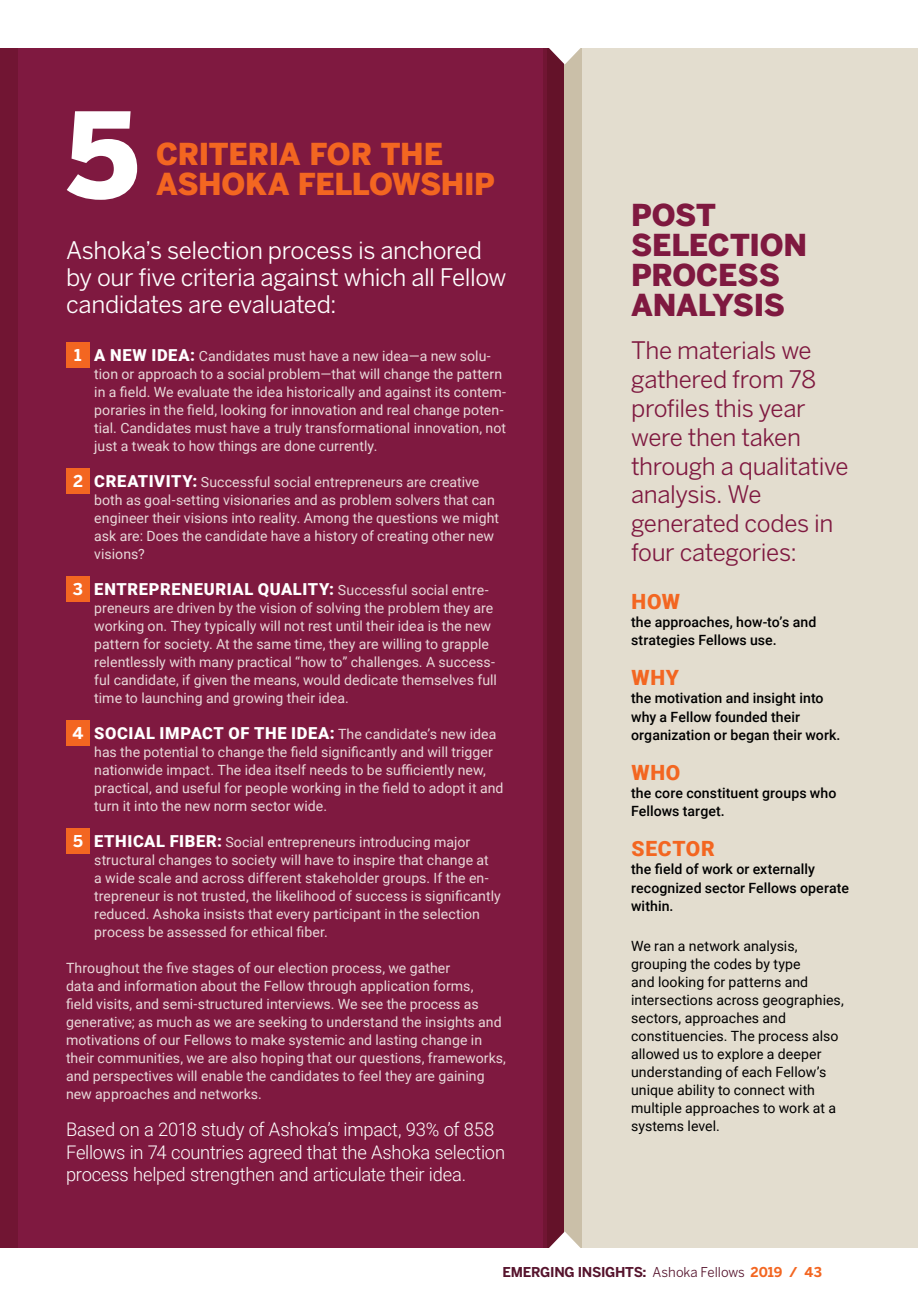
<style>
.page{position:relative;width:918px;height:1296px;background:#fff}
.page>*{position:absolute;margin:0;border:0;box-sizing:border-box;transform-origin:0 0}
.t1{font:900 117.45px "Benton Sans";color:#fff}
.t2{font:900 30px/30px "Benton Sans";letter-spacing:-.015em;color:#f36621}
.t3{font:900 30px/30px "Benton Sans";letter-spacing:-.01em;color:#7f1940}
.t4{font:24px/28.8px "Benton Sans";letter-spacing:-.015em;color:#7f1940}
.t5{font:24px/27px "Benton Sans";letter-spacing:-.015em;color:#fff}
.t6{font:900 21px "Roboto";letter-spacing:.035em;color:#f36621}
.t7{font:300 18.75px/22.5px "Roboto";letter-spacing:-.015em;color:#fff}
.t8{font:900 16.5px "Roboto";letter-spacing:.04em;color:#fff}
.t9{font:14.1px/18px "Roboto";letter-spacing:.005em;color:#e8d8d9}
.t10{font:14.1px/18px "Roboto";letter-spacing:.005em;color:#000}
.t11{font:500 14.1px/18px "Roboto";letter-spacing:.005em;color:#000}
.t12{font:700 13.5px "Benton Sans";letter-spacing:-.02em;color:#56142d}
.s1{font-family:"Benton Sans";font-weight:700;font-size:16.2px;color:#fff}
.s2{font-weight:900;font-size:16.5px;color:#fff}
.s3{font-family:"Benton Sans";font-weight:700;font-size:16.2px}
.s4{font-weight:400;font-size:14.1px;color:#e8d8d9}
.s5{font-weight:400}
.s6{color:#f36621}
</style>
<div class="page">
<div style="left:543px;top:48px;width:375px;height:1200px;background:#e3ddcf"></div>
<div style="left:0;top:48px;width:564px;height:1200px;background:#7f1940"></div>
<div style="left:0;top:48px;width:18px;height:1200px;background:#711533"></div>
<svg style="left:548px;top:64px;width:34px;height:1168px;background:#996d6c"></svg>
<div style="left:66px;top:343px;width:24px;height:25px;background:#f36621"></div>
<div style="left:66px;top:469px;width:24px;height:25px;background:#f36621"></div>
<div style="left:66px;top:577px;width:24px;height:25px;background:#f36621"></div>
<div style="left:66px;top:721px;width:24px;height:25px;background:#f36621"></div>
<div style="left:66px;top:829px;width:24px;height:25px;background:#f36621"></div>
<svg style="left:548px;top:48px;width:34px;height:16px"></svg>
<svg style="left:548px;top:1232px;width:34px;height:16px"></svg>
<h1 class="t1" style="left:66px;top:85px;width:74px">5</h1>
<h2 class="t2" style="left:156px;top:138px;width:340px">CRITERIA FOR THE<br>ASHOKA FELLOWSHIP</h2>
<h3 class="t5" style="left:66px;top:236px;width:442px">Ashoka’s selection process is anchored by our five criteria against which all Fellow candidates are evaluated:</h3>
<p class="t9" style="left:94px;top:346px;width:413px;text-indent:-20px"><span class="s1">1</span> <span class="s2">A NEW IDEA:</span> Candidates must have a new idea—a new solu&shy;tion or approach to a social problem—that will change the pattern in a field. We evaluate the idea historically and against its contem&shy;poraries in the field, looking for innovation and real change poten&shy;tial. Candidates must have a truly transformational innovation, not just a tweak to how things are done currently.</p>
<p class="t9" style="left:94px;top:472px;width:406px;text-indent:-21px"><span class="s1">2</span> <span class="s2">CREATIVITY:</span> Successful social entrepreneurs are creative both as goal-setting visionaries and as problem solvers that can engineer their visions into reality. Among the questions we might ask are: Does the candidate have a history of creating other new visions?</p>
<p class="t8" style="left:73px;top:577px;width:417px"><span class="s3">3</span> ENTREPRENEURIAL QUALITY: <span class="s4">Successful social entre-</span></p>
<p class="t9" style="left:94px;top:598px;width:404px">preneurs are driven by the vision of solving the problem they are working on. They typically will not rest until their idea is the new pattern for society. At the same time, they are willing to grapple relentlessly with many practical “how to” challenges. A success&shy;ful candidate, if given the means, would dedicate themselves full time to launching and growing their idea.</p>
<p class="t8" style="left:73px;top:721px;width:425px"><span class="s3">4</span> SOCIAL IMPACT OF THE IDEA: <span class="s4">The candidate’s new idea</span></p>
<p class="t9" style="left:94px;top:742px;width:411px">has the potential to change the field significantly and will trigger nationwide impact. The idea itself needs to be sufficiently new, practical, and useful for people working in the field to adopt it and turn it into the new norm sector wide.</p>
<p class="t9" style="left:94px;top:832px;width:408px;text-indent:-21px"><span class="s1">5</span> <span class="s2">ETHICAL FIBER:</span> Social entrepreneurs introducing major structural changes to society will have to inspire that change at<br>a wide scale and across different stakeholder groups. If the en&shy;trepreneur is not trusted, the likelihood of success is significantly reduced. Ashoka insists that every participant in the selection process be assessed for ethical fiber.</p>
<p class="t9" style="left:66px;top:958px;width:442px">Throughout the five stages of our election process, we gather<br>data and information about the Fellow through application forms,<br>field visits, and semi-structured interviews. We see the process as generative; as much as we are seeking to understand the insights and motivations of our Fellows to make systemic and lasting change in their communities, we are also hoping that our questions, frameworks, and perspectives will enable the candidates to feel they are gaining new approaches and networks.</p>
<h3 class="t7" style="left:66px;top:1117px;width:441px">Based on a 2018 study of Ashoka’s impact, 93% of 858<br>Fellows in 74 countries agreed that the Ashoka selection process helped strengthen and articulate their idea.</h3>
<h2 class="t3" style="left:631px;top:199px;width:178px">POST<br>SELECTION<br>PROCESS<br>ANALYSIS</h2>
<h3 class="t4" style="left:631px;top:336px;width:219px">The materials we gathered from 78 profiles this year were then taken through a qualitative analysis. We generated codes in four categories:</h3>
<h3 class="t6" style="left:631px;top:587px;width:50px">HOW</h3>
<p class="t11" style="left:631px;top:612px;width:187px">the approaches, how-to’s and strategies Fellows use.</p>
<h3 class="t6" style="left:631px;top:663px;width:49px">WHY</h3>
<p class="t11" style="left:631px;top:689px;width:211px">the motivation and insight into why a Fellow founded their organization or began their work.</p>
<h3 class="t6" style="left:631px;top:758px;width:50px">WHO</h3>
<p class="t11" style="left:631px;top:783px;width:207px">the core constituent groups who<br>Fellows target.</p>
<h3 class="t6" style="left:631px;top:834px;width:85px">SECTOR</h3>
<p class="t11" style="left:631px;top:860px;width:219px">the field of work or externally recognized sector Fellows operate within.</p>
<p class="t10" style="left:631px;top:936px;width:214px">We ran a network analysis, grouping the codes by type<br>and looking for patterns and intersections across geographies, sectors, approaches and constituencies. The process also allowed us to explore a deeper understanding of each Fellow’s unique ability to connect with multiple approaches to work at a systems level.</p>
<p class="t12" style="left:503px;top:1264px;width:321px">EMERGING INSIGHTS: <span class="s5">Ashoka Fellows</span> <span class="s6">2019 / 43</span></p>
</div>
